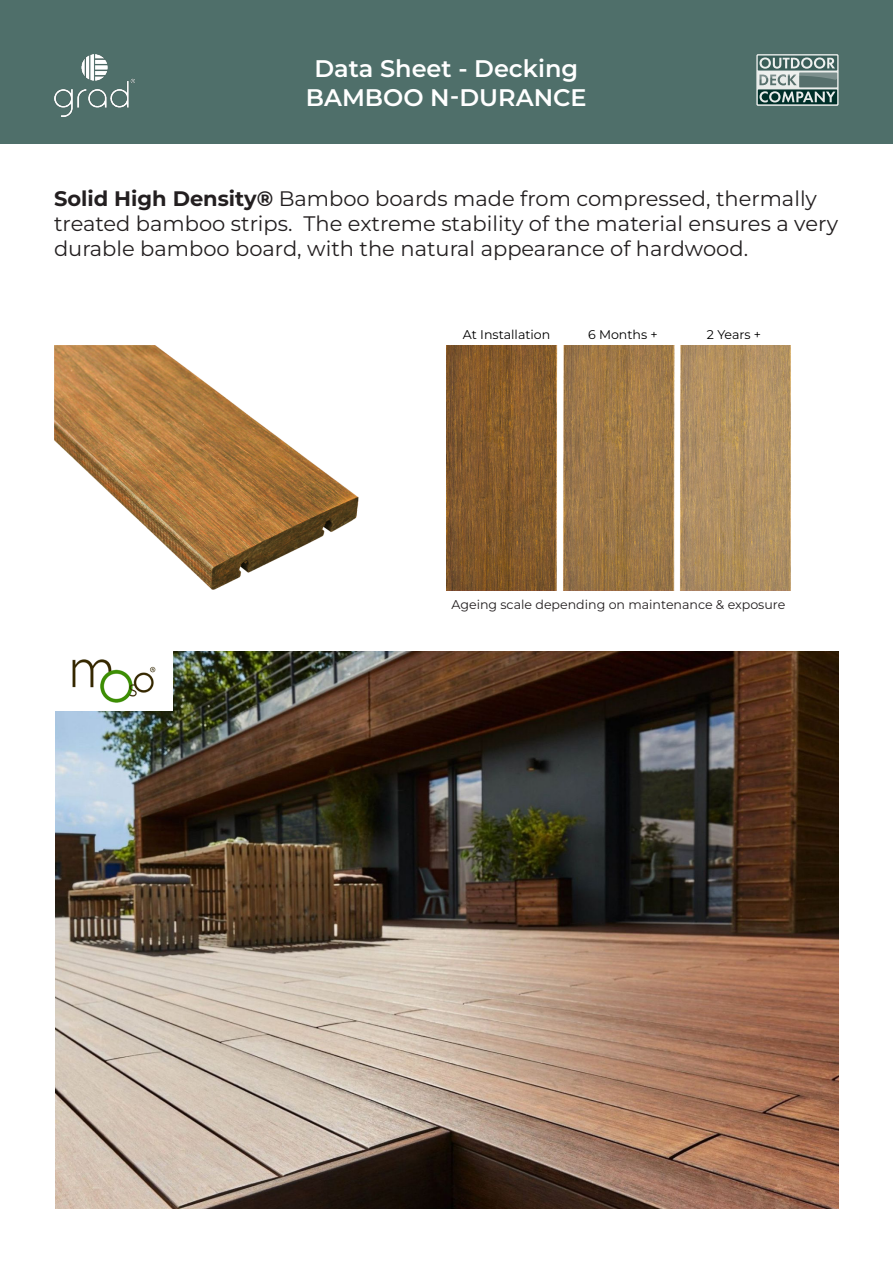
<style>
.page{position:relative;width:893px;height:1263px;background:#fff}
.page>*{position:absolute;margin:0;border:0;box-sizing:border-box;transform-origin:0 0}
.t1{font:600 24px "Montserrat";color:#fff}
.t2{font:21px/25.2px "Montserrat";color:#231f20}
.t3{font:12.6px "Montserrat";color:#231f20}
.t4{font:12.6px "Montserrat";color:#000}
.s1{font-weight:700}
</style>
<div class="page">
<img style="left:55px;top:652px;width:784px;height:557px">
<div style="left:0;top:0;width:893px;height:144px;background:#4f6f6a"></div>
<img style="left:54px;top:345px;width:305px;height:245px">
<img style="left:446px;top:345px;width:345px;height:245px">
<img style="left:55px;top:652px;width:118px;height:58px">
<svg style="left:757px;top:55px;width:81px;height:50px"></svg>
<div style="left:756px;top:54px;width:82px;height:52px;border:1px solid #e9ecea"></div>
<svg style="left:758px;top:89px;width:79px;height:15px"></svg>
<svg style="left:759px;top:91px;width:76px;height:11px"></svg>
<div style="left:799px;top:73px;width:38px;height:14px;background:#566f6c"></div>
<svg style="left:758px;top:56px;width:79px;height:29px"></svg>
<img style="left:54px;top:54px;width:81px;height:62px">
<p class="t1" style="left:314px;top:53px;width:265px">Data Sheet - Decking</p>
<p class="t1" style="left:306px;top:82px;width:282px">BAMBOO N-DURANCE</p>
<p class="t2" style="left:54px;top:185px;width:786px"><span class="s1">Solid High Density®</span> Bamboo boards made from compressed, thermally treated bamboo strips. The extreme stability of the material ensures a very durable bamboo board, with the natural appearance of hardwood.</p>
<p class="t4" style="left:463px;top:326px;width:89px">At Installation</p>
<p class="t4" style="left:588px;top:326px;width:71px">6 Months +</p>
<p class="t4" style="left:707px;top:326px;width:56px">2 Years +</p>
<p class="t3" style="left:451px;top:596px;width:335px">Ageing scale depending on maintenance &amp; exposure</p>
</div>
